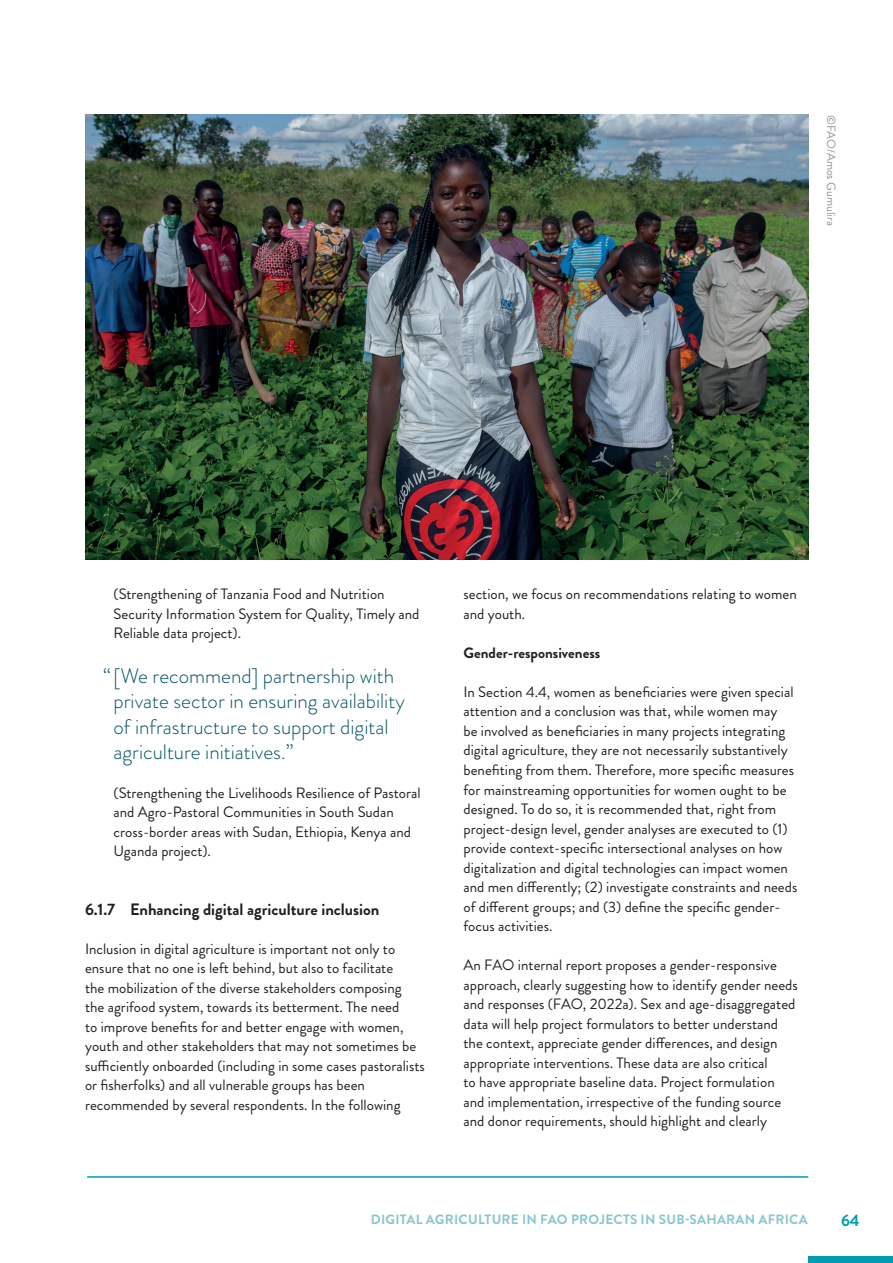
<style>
.page{position:relative;width:893px;height:1263px;background:#fff}
.page>*{position:absolute;margin:0;border:0;box-sizing:border-box;transform-origin:0 0}
.Larger_text_grey{font:300 21px/25.2px "Brandon Grotesque";color:#005266}
.Sub-heading_03{font:700 16.5px "Brandon Grotesque";color:#231f20}
.t1{font:700 16.5px "Brandon Grotesque";color:#009db0}
.Body_copy{font:15px/19.5px "Brandon Grotesque";color:#231f20}
.Body_copy-2{font:700 15px "Brandon Grotesque";color:#231f20}
.Heading_02{font:700 13.5px "Brandon Grotesque";letter-spacing:.02em;color:#86c5d1}
.t2{font:12px "Brandon Grotesque";color:#939598}
</style>
<div class="page">
<div style="left:808px;top:1256px;width:85px;height:7px;background:#009db0"></div>
<hr style="left:87px;top:1176px;width:721px;height:2px;background:#009db0">
<img style="left:85px;top:115px;width:723px;height:444px">
<p class="t2" style="left:839px;top:115px;width:113px;rotate:90deg">©FAO/Amos Gumulira</p>
<p class="Body_copy" style="left:114px;top:585px;width:307px">(Strengthening of Tanzania Food and Nutrition<br>Security Information System for Quality, Timely and<br>Reliable data project).</p>
<p class="Larger_text_grey" style="left:114px;top:663px;width:293px;text-indent:-10px">“[We recommend] partnership with private sector in ensuring availability of infrastructure to support digital agriculture initiatives.”</p>
<p class="Body_copy" style="left:114px;top:783px;width:308px">(Strengthening the Livelihoods Resilience of Pastoral and Agro-Pastoral Communities in South Sudan cross-border areas with Sudan, Ethiopia, Kenya and Uganda project).</p>
<p class="Sub-heading_03" style="left:85px;top:897px;width:296px">6.1.7 Enhancing digital agriculture inclusion</p>
<p class="Body_copy" style="left:85px;top:939px;width:341px">Inclusion in digital agriculture is important not only to ensure that no one is left behind, but also to facilitate<br>the mobilization of the diverse stakeholders composing<br>the agrifood system, towards its betterment. The need<br>to improve benefits for and better engage with women, youth and other stakeholders that may not sometimes be sufficiently onboarded (including in some cases pastoralists or fisherfolks) and all vulnerable groups has been recommended by several respondents. In the following</p>
<p class="Body_copy" style="left:463px;top:585px;width:335px">section, we focus on recommendations relating to women and youth.</p>
<p class="Body_copy-2" style="left:463px;top:642px;width:138px">Gender-responsiveness</p>
<p class="Body_copy" style="left:463px;top:682px;width:335px">In Section 4.4, women as beneficiaries were given special attention and a conclusion was that, while women may<br>be involved as beneficiaries in many projects integrating digital agriculture, they are not necessarily substantively benefiting from them. Therefore, more specific measures for mainstreaming opportunities for women ought to be designed. To do so, it is recommended that, right from project-design level, gender analyses are executed to (1) provide context-specific intersectional analyses on how digitalization and digital technologies can impact women and men differently; (2) investigate constraints and needs of different groups; and (3) define the specific gender&shy;focus activities.</p>
<p class="Body_copy" style="left:463px;top:955px;width:336px">An FAO internal report proposes a gender-responsive approach, clearly suggesting how to identify gender needs and responses (FAO, 2022a). Sex and age-disaggregated data will help project formulators to better understand the context, appreciate gender differences, and design appropriate interventions. These data are also critical<br>to have appropriate baseline data. Project formulation and implementation, irrespective of the funding source and donor requirements, should highlight and clearly</p>
<p class="Heading_02" style="left:371px;top:1209px;width:438px">DIGITAL AGRICULTURE IN FAO PROJECTS IN SUB-SAHARAN AFRICA</p>
<p class="t1" style="left:841px;top:1209px;width:20px">64</p>
</div>
